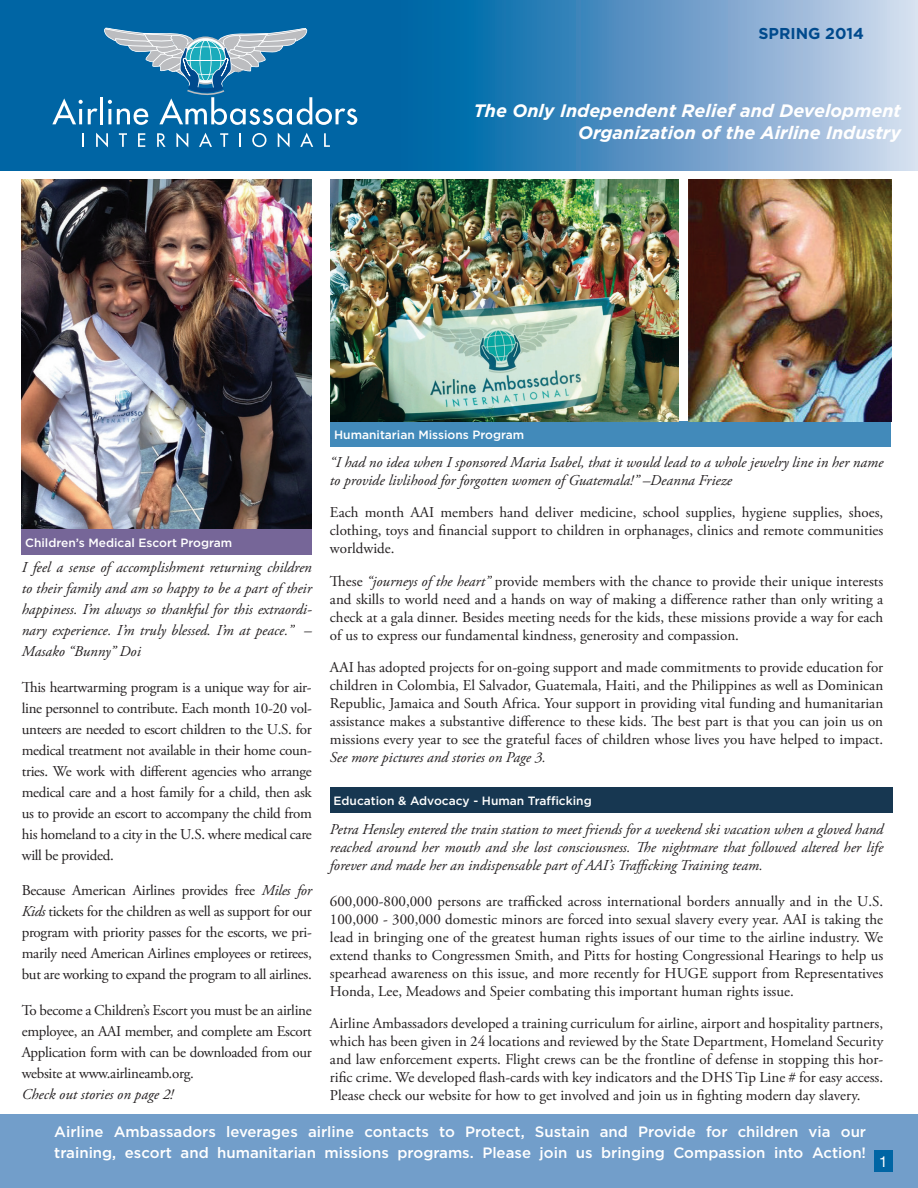
<style>
.page{position:relative;width:918px;height:1188px;background:#fff}
.page>*{position:absolute;margin:0;border:0;box-sizing:border-box;transform-origin:0 0}
.t1{font:italic 700 18px/21.6px "Gotham";color:#fff;text-align:right}
.t2{font:700 15.75px "Gotham";color:#004a8d}
.t3{font:15px/18px "Adobe Garamond Pro";color:#231f20;text-align:justify}
.t4{font:italic 15px/21px "Adobe Garamond Pro";color:#231f20;text-align:justify}
.t5{font:500 15px/21px "Gotham";color:#fff}
.t6{font:15px "Helvetica Neue";color:#fff}
.t7{font:500 12px "Gotham";color:#fff}
.s1{font-style:italic}
</style>
<div class="page">
<img style="left:22px;top:180px;width:290px;height:350px">
<svg style="left:0;top:0;width:918px;height:171px;background:#4289bc"></svg>
<div style="left:0;top:1115px;width:918px;height:73px;background:#729eca"></div>
<div style="left:874px;top:1150px;width:18px;height:22px;background:#0065a4"></div>
<svg style="left:52px;top:98px;width:45px;height:26px"></svg>
<hr style="left:100px;top:97px;width:3px;height:27px;background:#fff">
<svg style="left:104px;top:28px;width:253px;height:97px;background:#3885b3"></svg>
<svg style="left:82px;top:133px;width:2px;height:14px"></svg>
<svg style="left:96px;top:133px;width:12px;height:14px"></svg>
<svg style="left:119px;top:133px;width:8px;height:14px"></svg>
<svg style="left:138px;top:133px;width:7px;height:14px"></svg>
<svg style="left:157px;top:133px;width:9px;height:14px"></svg>
<svg style="left:176px;top:133px;width:12px;height:14px"></svg>
<svg style="left:199px;top:133px;width:13px;height:14px"></svg>
<svg style="left:220px;top:133px;width:8px;height:14px"></svg>
<svg style="left:239px;top:133px;width:2px;height:14px"></svg>
<svg style="left:252px;top:133px;width:15px;height:14px"></svg>
<svg style="left:278px;top:133px;width:12px;height:14px"></svg>
<svg style="left:300px;top:133px;width:13px;height:14px"></svg>
<svg style="left:324px;top:133px;width:6px;height:14px"></svg>
<div style="left:22px;top:530px;width:290px;height:25px;background:#766698"></div>
<div style="left:330px;top:787px;width:562px;height:26px;background:#173751"></div>
<div style="left:331px;top:421px;width:560px;height:26px;background:#428aba"></div>
<img style="left:330px;top:180px;width:349px;height:241px">
<img style="left:689px;top:180px;width:202px;height:241px">
<p class="t2" style="left:758px;top:24px;width:107px">SPRING 2014</p>
<p class="t1" style="left:474px;top:100px;width:429px">The Only Independent Relief and Development<br>Organization of the Airline Industry</p>
<p class="t7" style="left:25px;top:536px;width:209px">Children’s Medical Escort Program</p>
<p class="t4" style="left:22px;top:558px;width:292px">I feel a sense of accomplishment returning children to their family and am so happy to be a part of their happiness. I’m always so thankful for this extraordi&shy;nary experience. I’m truly blessed. I’m at peace.” – Masako “Bunny” Doi</p>
<p class="t3" style="left:22px;top:677px;width:292px;line-height:21px">This heartwarming program is a unique way for air&shy;line personnel to contribute. Each month 10-20 vol&shy;unteers are needed to escort children to the U.S. for medical treatment not available in their home coun&shy;tries. We work with different agencies who arrange medical care and a host family for a child, then ask us to provide an escort to accompany the child from his homeland to a city in the U.S. where medical care will be provided.</p>
<p class="t3" style="left:22px;top:881px;width:292px;line-height:21px">Because American Airlines provides free <span class="s1">Miles for Kids</span> tickets for the children as well as support for our program with priority passes for the escorts, we pri&shy;marily need American Airlines employees or retirees, but are working to expand the program to all airlines.</p>
<p class="t3" style="left:22px;top:1000px;width:292px;line-height:21px">To become a Children’s Escort you must be an airline employee, an AAI member, and complete am Escort Application form with can be downloaded from our website at www.airlineamb.org.</p>
<p class="t4" style="left:22px;top:1084px;width:153px">Check out stories on page 2!</p>
<p class="t7" style="left:334px;top:428px;width:192px">Humanitarian Missions Program</p>
<p class="t4" style="left:330px;top:453px;width:555px;line-height:18px">“I had no idea when I sponsored Maria Isabel, that it would lead to a whole jewelry line in her name to provide livlihood for forgotten women of Guatemala!” –Deanna Frieze</p>
<p class="t3" style="left:330px;top:504px;width:555px">Each month AAI members hand deliver medicine, school supplies, hygiene supplies, shoes, clothing, toys and financial support to children in orphanages, clinics and remote communities worldwide.</p>
<p class="t3" style="left:330px;top:572px;width:555px">These <span class="s1">“journeys of the heart”</span> provide members with the chance to provide their unique interests and skills to world need and a hands on way of making a difference rather than only writing a check at a gala dinner. Besides meeting needs for the kids, these missions provide a way for each of us to express our fundamental kindness, generosity and compassion.</p>
<p class="t3" style="left:330px;top:659px;width:555px">AAI has adopted projects for on-going support and made commitments to provide education for children in Colombia, El Salvador, Guatemala, Haiti, and the Philippines as well as Dominican Republic, Jamaica and South Africa. Your support in providing vital funding and humanitarian assistance makes a substantive difference to these kids. The best part is that you can join us on missions every year to see the grateful faces of children whose lives you have helped to impact.</p>
<p class="t4" style="left:330px;top:747px;width:218px">See more pictures and stories on Page 3.</p>
<p class="t7" style="left:334px;top:794px;width:260px">Education &amp; Advocacy - Human Trafficking</p>
<p class="t4" style="left:330px;top:821px;width:555px;line-height:18px">Petra Hensley entered the train station to meet friends for a weekend ski vacation when a gloved hand reached around her mouth and she lost consciousness. The nightmare that followed altered her life forever and made her an indispensable part of AAI’s Trafficking Training team.</p>
<p class="t3" style="left:330px;top:893px;width:555px">600,000-800,000 persons are trafficked across international borders annually and in the U.S.<br>100,000 - 300,000 domestic minors are forced into sexual slavery every year. AAI is taking the lead in bringing one of the greatest human rights issues of our time to the airline industry. We extend thanks to Congressmen Smith, and Pitts for hosting Congressional Hearings to help us spearhead awareness on this issue, and more recently for HUGE support from Representatives Honda, Lee, Meadows and Speier combating this important human rights issue.</p>
<p class="t3" style="left:330px;top:1015px;width:555px">Airline Ambassadors developed a training curriculum for airline, airport and hospitality partners, which has been given in 24 locations and reviewed by the State Department, Homeland Security and law enforcement experts. Flight crews can be the frontline of defense in stopping this hor&shy;rific crime. We developed flash-cards with key indicators and the DHS Tip Line # for easy access.<br>Please check our website for how to get involved and join us in fighting modern day slavery.</p>
<p class="t5" style="left:54px;top:1120px;width:813px">Airline Ambassadors leverages airline contacts to Protect, Sustain and Provide for children via our training, escort and humanitarian missions programs. Please join us bringing Compassion into Action!</p>
<p class="t6" style="left:879px;top:1153px;width:10px">1</p>
</div>
